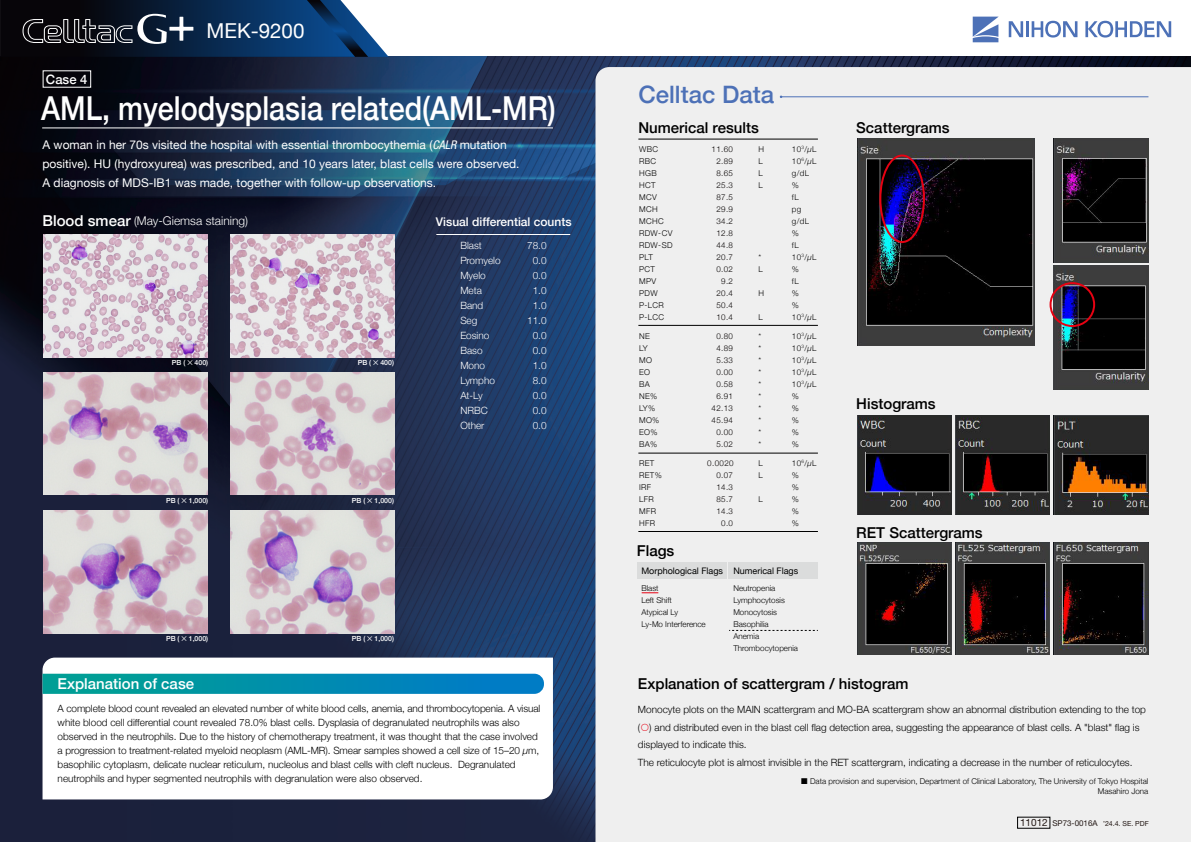
<style>
.page{position:relative;width:1191px;height:842px;background:#fff}
.page>*{position:absolute;margin:0;border:0;box-sizing:border-box;transform-origin:0 0}
.t1{font:500 33px "Helvetica Neue";color:#fff;scale:.87 1}
.t2{font:500 24px "Helvetica Neue";color:#4d71b7}
.t3{font:20.6px "Helvetica Neue";color:#fff}
.t4{font:500 15px "Helvetica Neue";color:#000}
.t5{font:500 15px "Helvetica Neue";color:#fff}
.t6{font:500 13px "Helvetica Neue";color:#fff}
.t7{font:12px/19px "Helvetica Neue";color:#fff}
.t8{font:300 12px "Helvetica Neue";color:#fff}
.t9{font:500 12px "Helvetica Neue";color:#fff}
.t10{font:300 10px/14px "Helvetica Neue";color:#000}
.t11{font:300 10px/15px "Helvetica Neue";color:#fff}
.t12{font:9px "Helvetica Neue";color:#000}
.t13{font:300 8px/12px "Helvetica Neue";color:#000}
.t14{font:300 8px/12px "Helvetica Neue";letter-spacing:.05em;color:#000}
.t15{font:300 8px/12px "Helvetica Neue";letter-spacing:.05em;color:#040000;text-align:right}
.t16{font:500 7px "Helvetica Neue";color:#fff}
.t17{font:7px "Helvetica Neue LT Std";color:#231815}
.s1{font-style:italic;font-stretch:condensed}
.s2{font-weight:500;font-size:15px}
.s3{font-style:italic}
.s4{font-size:10px}
.s5{font-size:8px}
</style>
<div class="page">
<img style="left:0;top:57px;width:1191px;height:785px">
<div style="left:595px;top:67px;width:596px;height:775px;background:#efefef"></div>
<svg style="left:43px;top:658px;width:510px;height:141px"></svg>
<div style="left:637px;top:562px;width:89px;height:17px;background:#dbdcdc"></div>
<div style="left:729px;top:562px;width:89px;height:17px;background:#dbdcdc"></div>
<svg style="left:0;top:0;width:389px;height:57px"></svg>
<svg style="left:1008px;top:21px;width:69px;height:17px"></svg>
<svg style="left:1085px;top:21px;width:86px;height:17px"></svg>
<svg style="left:972px;top:17px;width:26px;height:25px"></svg>
<hr style="left:42px;top:127px;width:511px;height:1px;background:#fff">
<hr style="left:781px;top:97px;width:367px;height:1px;background:#4d71b7">
<hr style="left:638px;top:325px;width:180px;height:1px;background:#000">
<hr style="left:638px;top:453px;width:180px;height:1px;background:#000">
<hr style="left:638px;top:139px;width:180px;height:1px;background:#000">
<hr style="left:638px;top:531px;width:180px;height:1px;background:#000">
<img style="left:857px;top:139px;width:177px;height:206px">
<img style="left:1053px;top:139px;width:95px;height:123px">
<img style="left:1053px;top:266px;width:95px;height:123px">
<img style="left:857px;top:416px;width:94px;height:99px">
<img style="left:955px;top:416px;width:95px;height:99px">
<img style="left:1053px;top:416px;width:95px;height:99px">
<img style="left:857px;top:543px;width:94px;height:111px">
<img style="left:955px;top:543px;width:95px;height:111px">
<img style="left:1053px;top:543px;width:95px;height:111px">
<svg style="left:641px;top:592px;width:17px;height:1px"></svg>
<svg style="left:729px;top:630px;width:89px;height:1px"></svg>
<img style="left:44px;top:234px;width:163px;height:123px">
<img style="left:230px;top:234px;width:164px;height:123px">
<img style="left:44px;top:372px;width:163px;height:123px">
<img style="left:230px;top:372px;width:164px;height:123px">
<img style="left:44px;top:510px;width:163px;height:123px">
<img style="left:230px;top:510px;width:164px;height:123px">
<svg style="left:43px;top:674px;width:501px;height:20px"></svg>
<div style="left:1049px;top:282px;width:46px;height:45px;border:2px solid #e60212;border-radius:50%"></div>
<div style="left:879px;top:155px;width:46px;height:88px;border:2px solid #e60212;border-radius:50%"></div>
<hr style="left:436px;top:234px;width:134px;height:1px;background:#fff">
<svg style="left:641px;top:724px;width:7px;height:7px"></svg>
<svg style="left:801px;top:778px;width:6px;height:6px"></svg>
<h3 class="t6" style="left:46px;top:68px;width:43px">Case 4</h3>
<h3 class="t3" style="left:207px;top:16px;width:99px">MEK-9200</h3>
<h1 class="t1" style="left:41px;top:82px;width:593px">AML, myelodysplasia related(AML-MR)</h1>
<h2 class="t2" style="left:638px;top:75px;width:137px">Celltac Data</h2>
<h3 class="t4" style="left:638px;top:115px;width:122px">Numerical results</h3>
<h3 class="t4" style="left:856px;top:115px;width:95px">Scattergrams</h3>
<p class="t7" style="left:43px;top:136px;width:478px">A woman in her 70s visited the hospital with essential thrombocythemia (<span class="s1">CALR</span> mutation positive). HU (hydroxyurea) was prescribed, and 10 years later, blast cells were observed.<br>A diagnosis of MDS-IB1 was made, together with follow-up observations.</p>
<p class="t15" style="left:711px;top:142px;width:23px">11.60<br>2.89<br>8.65<br>25.3<br>87.5<br>29.9<br>34.2<br>12.8<br>44.8<br>20.7<br>0.02<br>9.2<br>20.4<br>50.4<br>10.4</p>
<p class="t15" style="left:711px;top:329px;width:23px">0.80<br>4.89<br>5.33<br>0.00<br>0.58<br>6.91<br>42.13<br>45.94<br>0.00<br>5.02</p>
<p class="t15" style="left:707px;top:456px;width:28px">0.0020<br>0.07<br>14.3<br>85.7<br>14.3<br>0.0</p>
<p class="t14" style="left:639px;top:142px;width:35px">WBC<br>RBC<br>HGB<br>HCT<br>MCV<br>MCH<br>MCHC<br>RDW-CV<br>RDW-SD<br>PLT<br>PCT<br>MPV<br>PDW<br>P-LCR<br>P-LCC</p>
<p class="t14" style="left:639px;top:329px;width:22px">NE<br>LY<br>MO<br>EO<br>BA<br>NE%<br>LY%<br>MO%<br>EO%<br>BA%</p>
<p class="t14" style="left:639px;top:456px;width:24px">RET<br>RET%<br>IRF<br>LFR<br>MFR<br>HFR</p>
<p class="t8" style="left:43px;top:211px;width:207px"><span class="s2">Blood smear</span> (May-Giemsa staining)</p>
<p class="t9" style="left:436px;top:212px;width:137px">Visual differential counts</p>
<p class="t11" style="left:460px;top:237px;width:42px">Blast<br>Promyelo<br>Myelo<br>Meta<br>Band<br>Seg<br>Eosino<br>Baso<br>Mono<br>Lympho<br>At-Ly<br>NRBC<br>Other</p>
<p class="t11" style="left:527px;top:237px;width:21px;text-align:center">78.0<br>0.0<br>0.0<br>1.0<br>1.0<br>11.0<br>0.0<br>0.0<br>1.0<br>8.0<br>0.0<br>0.0<br>0.0</p>
<p class="t16" style="left:358px;top:357px;width:38px">PB ( ✕ 400)</p>
<p class="t16" style="left:172px;top:357px;width:38px">PB ( ✕ 400)</p>
<p class="t16" style="left:166px;top:494px;width:44px">PB ( ✕ 1,000)</p>
<p class="t16" style="left:352px;top:494px;width:44px">PB ( ✕ 1,000)</p>
<h3 class="t4" style="left:637px;top:539px;width:39px">Flags</h3>
<p class="t13" style="left:758px;top:142px;width:7px">H<br>L<br>L<br>L</p>
<p class="t13" style="left:758px;top:250px;width:6px">*<br>L</p>
<p class="t13" style="left:758px;top:286px;width:7px">H</p>
<p class="t13" style="left:758px;top:310px;width:6px">L</p>
<p class="t13" style="left:758px;top:329px;width:4px;text-align:justify">* * * * * * * * * *</p>
<p class="t13" style="left:758px;top:456px;width:6px">L<br>L</p>
<p class="t13" style="left:758px;top:492px;width:6px">L</p>
<p class="t14" style="left:792px;top:142px;width:26px">10<sup>3</sup>/<span class="s3">μ</span>L<br>10<sup>6</sup>/<span class="s3">μ</span>L g/dL %<br>fL<br>pg g/dL %<br>fL<br>10<sup>3</sup>/<span class="s3">μ</span>L %<br>fL<br>%<br>%<br>10<sup>3</sup>/<span class="s3">μ</span>L</p>
<p class="t13" style="left:792px;top:329px;width:26px">10<sup>3</sup>/<span class="s3">μ</span>L<br>10<sup>3</sup>/<span class="s3">μ</span>L<br>10<sup>3</sup>/<span class="s3">μ</span>L<br>10<sup>3</sup>/<span class="s3">μ</span>L<br>10<sup>3</sup>/<span class="s3">μ</span>L %<br>%<br>%<br>%<br>%</p>
<p class="t13" style="left:792px;top:456px;width:26px">10<sup>6</sup>/<span class="s3">μ</span>L %<br>%<br>%<br>%<br>%</p>
<h3 class="t4" style="left:856px;top:392px;width:81px">Histograms</h3>
<h3 class="t4" style="left:856px;top:520px;width:128px">RET Scattergrams</h3>
<p class="t16" style="left:166px;top:633px;width:44px">PB ( ✕ 1,000)</p>
<p class="t16" style="left:352px;top:633px;width:44px">PB ( ✕ 1,000)</p>
<h3 class="t5" style="left:58px;top:671px;width:138px">Explanation of case</h3>
<p class="t10" style="left:58px;top:701px;width:484px">A complete blood count revealed an elevated number of white blood cells, anemia, and thrombocytopenia. A visual white blood cell differential count revealed 78.0% blast cells. Dysplasia of degranulated neutrophils was also observed in the neutrophils. Due to the history of chemotherapy treatment, it was thought that the case involved a progression to treatment-related myeloid neoplasm (AML-MR). Smear samples showed a cell size of 15–20 <span class="s3">µ</span>m, basophilic cytoplasm, delicate nuclear reticulum, nucleolus and blast cells with cleft nucleus. Degranulated neutrophils and hyper segmented neutrophils with degranulation were also observed.</p>
<p class="t12" style="left:641px;top:564px;width:83px">Morphological Flags</p>
<p class="t13" style="left:641px;top:582px;width:66px">Blast<br>Left Shift<br>Atypical Ly<br>Ly-Mo Interference</p>
<p class="t12" style="left:733px;top:564px;width:66px">Numerical Flags</p>
<p class="t13" style="left:733px;top:582px;width:66px">Neutropenia<br>Lymphocytosis<br>Monocytosis<br>Basophilia<br>Anemia<br>Thrombocytopenia</p>
<h3 class="t4" style="left:638px;top:672px;width:272px">Explanation of scattergram / histogram</h3>
<p class="t10" style="left:638px;top:700px;width:509px;line-height:17.5px">Monocyte plots on the MAIN scattergram and MO-BA scattergram show an abnormal distribution extending to the top ( ) and distributed even in the blast cell flag detection area, suggesting the appearance of blast cells. A "blast" flag is displayed to indicate this.<br>The reticulocyte plot is almost invisible in the RET scattergram, indicating a decrease in the number of reticulocytes.</p>
<p class="t13" style="left:810px;top:775px;width:340px;line-height:10.8px;text-align:right">Data provision and supervision, Department of Clinical Laboratory, The University of Tokyo Hospital<br>Masahiro Jona</p>
<p class="t17" style="left:1020px;top:819px;width:130px"><span class="s4">11012</span> <span class="s5">SP73-0016A</span> ’24.4. SE. PDF</p>
</div>
